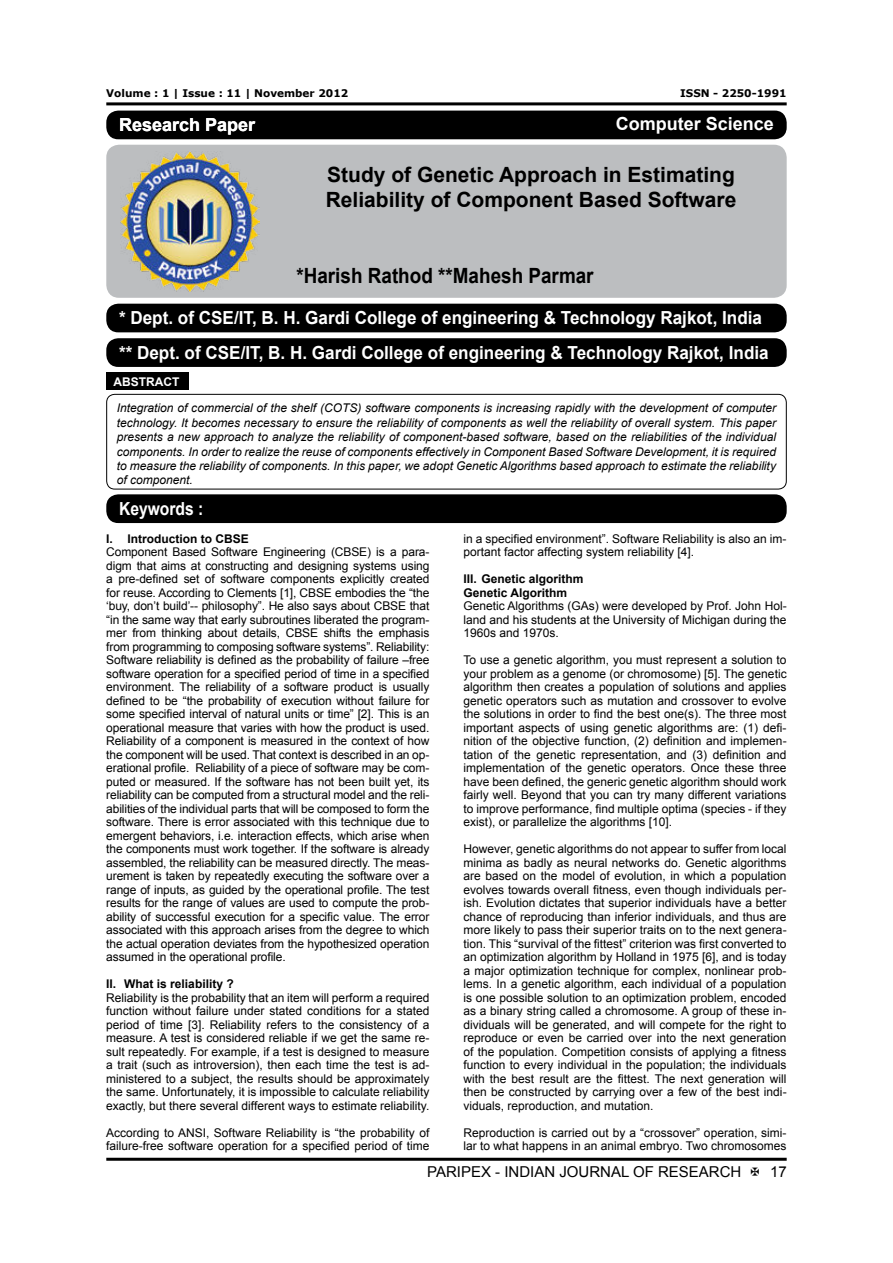
<style>
.page{position:relative;width:893px;height:1263px;background:#fff}
.page>*{position:absolute;margin:0;border:0;box-sizing:border-box;transform-origin:0 0}
.t1{font:700 21px/25.2px "Arial";color:#000}
.t2{font:700 21px "Arial";color:#000;scale:.9 1}
.t3{font:700 18px/34.5px "Arial";color:#fff;scale:.95 1}
.t4{font:700 18px "Arial";color:#fff}
.t5{font:700 18px "Arial";color:#fff;scale:.87 1}
.t6{font:15px "Arial";color:#000}
.t7{font:12px/13.5px "Arial";color:#000;text-align:justify}
.t8{font:italic 12px/14.4px "Arial";color:#000;text-align:justify}
.t9{font:700 12px/13.5px "Arial";color:#000}
.t10{font:700 12px "Arial";color:#fff}
.t11{font:700 10.5px "Verdana";color:#000}
</style>
<div class="page">
<hr style="left:106px;top:102px;width:681px;height:3px;background:#000">
<hr style="left:106px;top:1158px;width:681px;height:3px;background:#000">
<div style="left:106px;top:145px;width:681px;height:153px;background:#bcbec0;border-radius:13px"></div>
<div style="left:106px;top:111px;width:681px;height:28px;background:#000;border-radius:12px"></div>
<img style="left:120px;top:151px;width:140px;height:140px">
<div style="left:106px;top:494px;width:681px;height:29px;background:#000;border-radius:12px"></div>
<div style="left:106px;top:304px;width:681px;height:28px;background:#000;border-radius:12px"></div>
<div style="left:106px;top:338px;width:681px;height:29px;background:#000;border-radius:12px"></div>
<div style="left:106px;top:394px;width:681px;height:95px;border:1px solid #000;border-radius:8px"></div>
<div style="left:106px;top:373px;width:82px;height:17px;background:#000"></div>
<p class="t11" style="left:106px;top:89px;width:243px">Volume : 1 | Issue : 11 | November 2012</p>
<p class="t11" style="left:680px;top:89px;width:108px">ISSN - 2250-1991</p>
<h2 class="t4" style="left:119px;top:118px;width:138px">Research Paper</h2>
<h2 class="t4" style="left:616px;top:117px;width:160px">Computer Science</h2>
<h1 class="t1" style="left:326px;top:164px;width:412px">Study of Genetic Approach in Estimating<br>Reliability of Component Based Software</h1>
<h1 class="t2" style="left:296px;top:268px;width:332px">*Harish Rathod **Mahesh Parmar</h1>
<h2 class="t3" style="left:119px;top:302px;width:685px">* Dept. of CSE/IT, B. H. Gardi College of engineering &amp; Technology Rajkot, India ** Dept. of CSE/IT, B. H. Gardi College of engineering &amp; Technology Rajkot, India</h2>
<p class="t10" style="left:113px;top:377px;width:67px">ABSTRACT</p>
<p class="t8" style="left:117px;top:402px;width:661px">Integration of commercial of the shelf (COTS) software components is increasing rapidly with the development of computer technology. It becomes necessary to ensure the reliability of components as well the reliability of overall system. This paper presents a new approach to analyze the reliability of component-based software, based on the reliabilities of the individual components. In order to realize the reuse of components effectively in Component Based Software Development, it is required to measure the reliability of components. In this paper, we adopt Genetic Algorithms based approach to estimate the reliability of component.</p>
<h2 class="t5" style="left:119px;top:502px;width:99px">Keywords :</h2>
<p class="t9" style="left:106px;top:533px;width:144px">I. Introduction to CBSE</p>
<p class="t7" style="left:106px;top:546px;width:325px">Component Based Software Engineering (CBSE) is a para&shy;digm that aims at constructing and designing systems using a pre-defined set of software components explicitly created for reuse. According to Clements [1], CBSE embodies the “the ‘buy, don’t build’-- philosophy”. He also says about CBSE that “in the same way that early subroutines liberated the program&shy;mer from thinking about details, CBSE shifts the emphasis from programming to composing software systems”. Reliability:<br>Software reliability is defined as the probability of failure –free software operation for a specified period of time in a specified environment. The reliability of a software product is usually defined to be “the probability of execution without failure for some specified interval of natural units or time” [2]. This is an operational measure that varies with how the product is used.<br>Reliability of a component is measured in the context of how the component will be used. That context is described in an op&shy;erational profile. Reliability of a piece of software may be com&shy;puted or measured. If the software has not been built yet, its reliability can be computed from a structural model and the reli&shy;abilities of the individual parts that will be composed to form the software. There is error associated with this technique due to emergent behaviors, i.e. interaction effects, which arise when the components must work together. If the software is already assembled, the reliability can be measured directly. The meas&shy;urement is taken by repeatedly executing the software over a range of inputs, as guided by the operational profile. The test results for the range of values are used to compute the prob&shy;ability of successful execution for a specific value. The error associated with this approach arises from the degree to which the actual operation deviates from the hypothesized operation assumed in the operational profile.</p>
<p class="t9" style="left:106px;top:978px;width:129px">II. What is reliability ?</p>
<p class="t7" style="left:106px;top:991px;width:325px">Reliability is the probability that an item will perform a required function without failure under stated conditions for a stated period of time [3]. Reliability refers to the consistency of a measure. A test is considered reliable if we get the same re&shy;sult repeatedly. For example, if a test is designed to measure a trait (such as introversion), then each time the test is ad&shy;ministered to a subject, the results should be approximately the same. Unfortunately, it is impossible to calculate reliability exactly, but there several different ways to estimate reliability.</p>
<p class="t7" style="left:106px;top:1126px;width:325px">According to ANSI, Software Reliability is “the probability of failure-free software operation for a specified period of time</p>
<p class="t7" style="left:463px;top:532px;width:325px">in a specified environment”. Software Reliability is also an im&shy;portant factor affecting system reliability [4].</p>
<p class="t9" style="left:463px;top:573px;width:122px">III. Genetic algorithm<br>Genetic Algorithm</p>
<p class="t7" style="left:463px;top:599px;width:325px">Genetic Algorithms (GAs) were developed by Prof. John Hol&shy;land and his students at the University of Michigan during the 1960s and 1970s.</p>
<p class="t7" style="left:463px;top:653px;width:325px">To use a genetic algorithm, you must represent a solution to your problem as a genome (or chromosome) [5]. The genetic algorithm then creates a population of solutions and applies genetic operators such as mutation and crossover to evolve the solutions in order to find the best one(s). The three most important aspects of using genetic algorithms are: (1) defi&shy;nition of the objective function, (2) definition and implemen&shy;tation of the genetic representation, and (3) definition and implementation of the genetic operators. Once these three have been defined, the generic genetic algorithm should work fairly well. Beyond that you can try many different variations to improve performance, find multiple optima (species - if they exist), or parallelize the algorithms [10].</p>
<p class="t7" style="left:463px;top:842px;width:325px">However, genetic algorithms do not appear to suffer from local minima as badly as neural networks do. Genetic algorithms are based on the model of evolution, in which a population evolves towards overall fitness, even though individuals per&shy;ish. Evolution dictates that superior individuals have a better chance of reproducing than inferior individuals, and thus are more likely to pass their superior traits on to the next genera&shy;tion. This “survival of the fittest” criterion was first converted to an optimization algorithm by Holland in 1975 [6], and is today a major optimization technique for complex, nonlinear prob&shy;lems. In a genetic algorithm, each individual of a population is one possible solution to an optimization problem, encoded as a binary string called a chromosome. A group of these in&shy;dividuals will be generated, and will compete for the right to reproduce or even be carried over into the next generation of the population. Competition consists of applying a fitness function to every individual in the population; the individuals with the best result are the fittest. The next generation will then be constructed by carrying over a few of the best indi&shy;viduals, reproduction, and mutation.</p>
<p class="t7" style="left:463px;top:1126px;width:325px">Reproduction is carried out by a “crossover” operation, simi&shy;lar to what happens in an animal embryo. Two chromosomes</p>
<p class="t6" style="left:427px;top:1166px;width:316px">PARIPEX - INDIAN JOURNAL OF RESEARCH</p>
<p class="t6" style="left:770px;top:1166px;width:18px">17</p>
</div>
